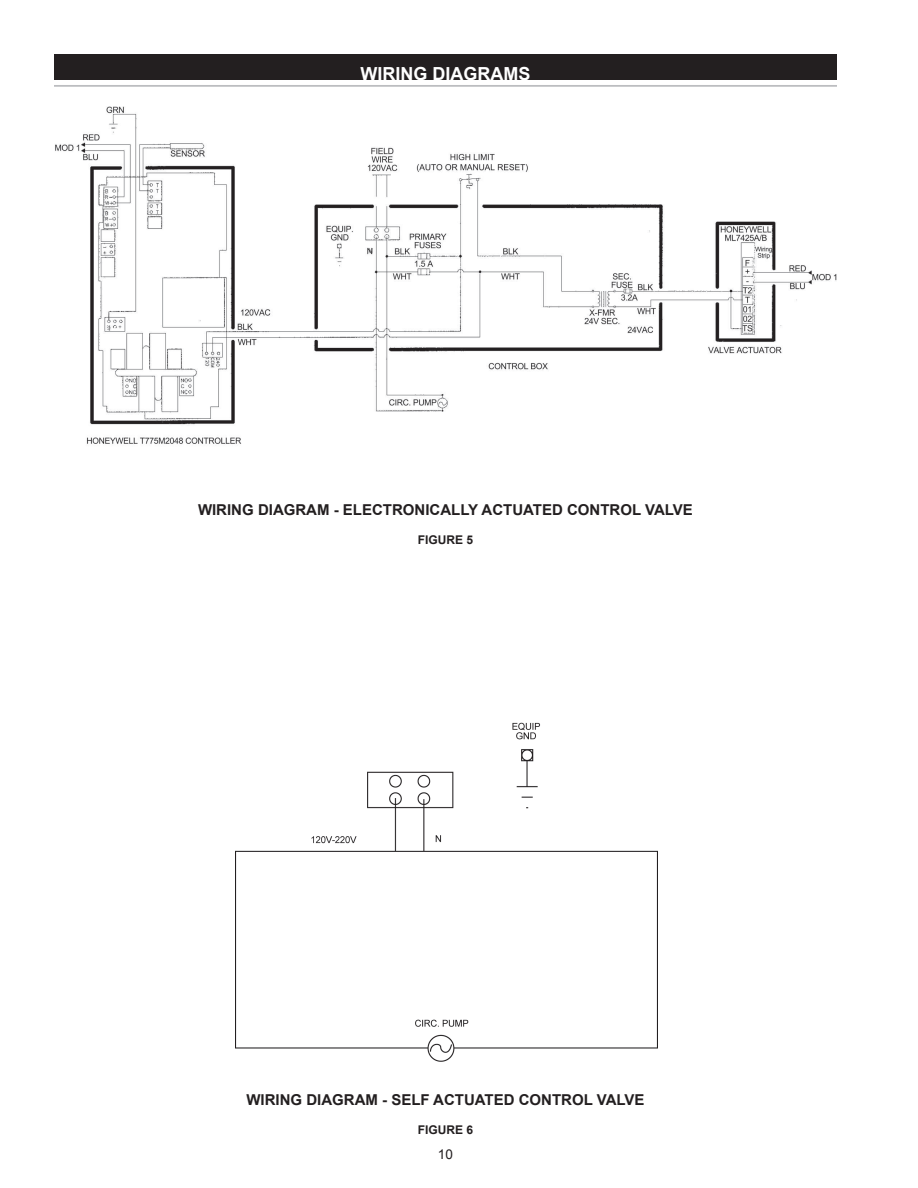
<style>
.page{position:relative;width:918px;height:1188px;background:#fff}
.page>*{position:absolute;margin:0;border:0;box-sizing:border-box;transform-origin:0 0}
.t1{font:700 18px "Arial";color:#fff}
.t2{font:700 15px "Arial";color:#231f20}
.t3{font:13.5px "Arial";color:#231f20}
.t4{font:700 12px "Arial";color:#231f20}
</style>
<div class="page">
<div style="left:54px;top:54px;width:783px;height:26px;background:#231f20"></div>
<hr style="left:54px;top:85px;width:783px;height:1px;background:#bcbdc0">
<img style="left:55px;top:106px;width:782px;height:338px">
<img style="left:236px;top:722px;width:422px;height:339px">
<p class="t1" style="left:361px;top:61px;width:171px">WIRING DIAGRAMS</p>
<p class="t2" style="left:198px;top:500px;width:496px">WIRING DIAGRAM - ELECTRONICALLY ACTUATED CONTROL VALVE</p>
<p class="t4" style="left:418px;top:532px;width:57px">FIGURE 5</p>
<p class="t2" style="left:246px;top:1090px;width:400px">WIRING DIAGRAM - SELF ACTUATED CONTROL VALVE</p>
<p class="t4" style="left:418px;top:1122px;width:57px">FIGURE 6</p>
<p class="t3" style="left:438px;top:1145px;width:17px">10</p>
</div>
